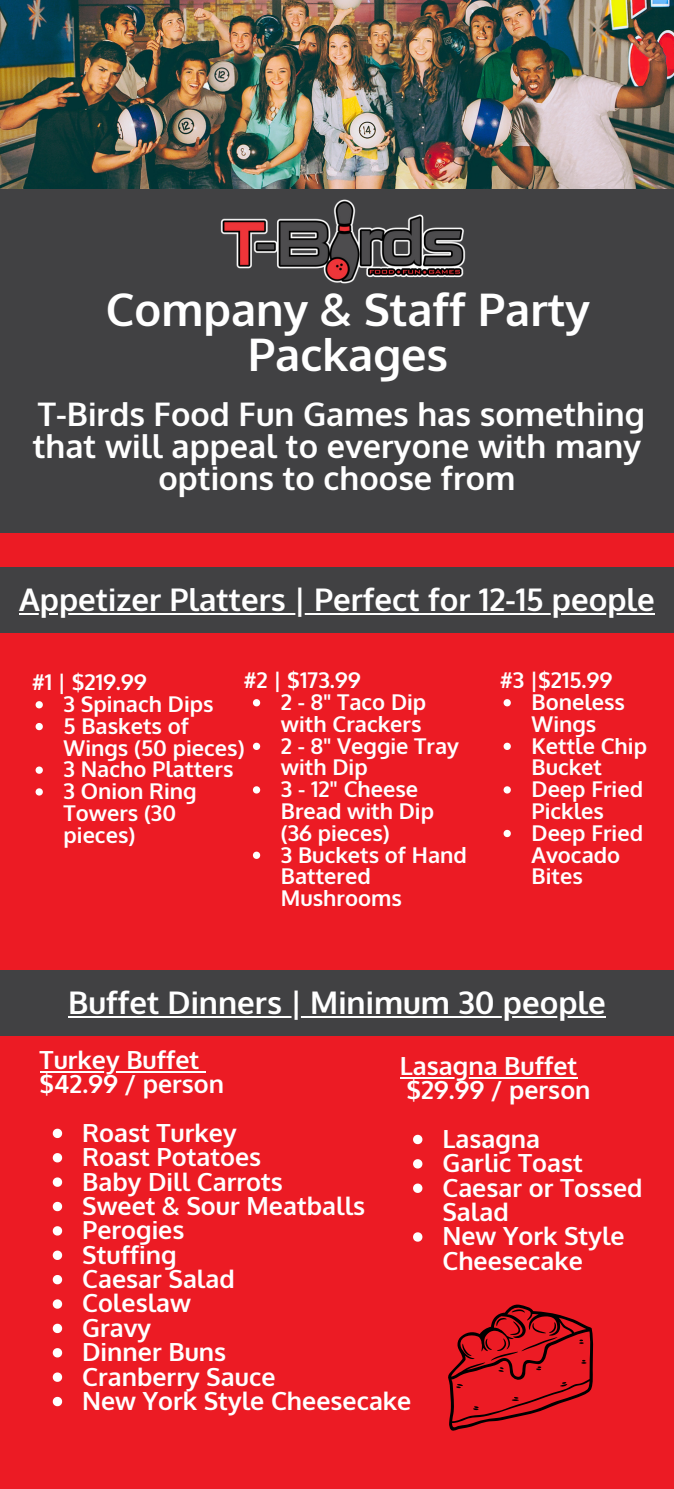
<style>
.page{position:relative;width:674px;height:1489px;background:#fff}
.page>*{position:absolute;margin:0;border:0;box-sizing:border-box;transform-origin:0 0}
.t1{font:700 45px/45px "Oxygen";color:#fff;text-align:center}
.t2{font:700 32.5px/32px "Oxygen";color:#fff;text-align:center}
.t3{font:700 31.25px "Oxygen";color:#fff}
.t4{font:700 25px/24.5px "Oxygen";color:#fff}
.t5{font:700 21.75px/21.8px "Oxygen";color:#fff}
</style>
<div class="page">
<img style="left:0;top:0;width:673px;height:190px">
<div style="left:0;top:190px;width:673px;height:350px;background:#414143"></div>
<div style="left:0;top:533px;width:673px;height:956px;background:#ec1b24"></div>
<img style="left:178px;top:176px;width:317px;height:108px">
<svg style="left:253px;top:699px;width:7px;height:7px"></svg>
<svg style="left:253px;top:743px;width:7px;height:7px"></svg>
<svg style="left:253px;top:786px;width:7px;height:7px"></svg>
<svg style="left:253px;top:852px;width:7px;height:7px"></svg>
<div style="left:0;top:567px;width:673px;height:66px;background:#414143"></div>
<div style="left:0;top:970px;width:673px;height:66px;background:#414143"></div>
<svg style="left:448px;top:1304px;width:145px;height:127px"></svg>
<svg style="left:36px;top:701px;width:7px;height:7px"></svg>
<svg style="left:36px;top:723px;width:7px;height:7px"></svg>
<svg style="left:36px;top:766px;width:7px;height:8px"></svg>
<svg style="left:36px;top:788px;width:7px;height:7px"></svg>
<svg style="left:53px;top:1129px;width:9px;height:9px"></svg>
<svg style="left:53px;top:1153px;width:9px;height:9px"></svg>
<svg style="left:53px;top:1177px;width:9px;height:10px"></svg>
<svg style="left:53px;top:1202px;width:9px;height:9px"></svg>
<svg style="left:53px;top:1226px;width:9px;height:9px"></svg>
<svg style="left:53px;top:1250px;width:9px;height:10px"></svg>
<svg style="left:53px;top:1275px;width:9px;height:9px"></svg>
<svg style="left:53px;top:1299px;width:9px;height:10px"></svg>
<svg style="left:53px;top:1324px;width:9px;height:9px"></svg>
<svg style="left:53px;top:1348px;width:9px;height:9px"></svg>
<svg style="left:53px;top:1372px;width:9px;height:10px"></svg>
<svg style="left:53px;top:1397px;width:9px;height:9px"></svg>
<hr style="left:40px;top:1070px;width:159px;height:2px;background:#fff">
<svg style="left:503px;top:699px;width:7px;height:7px"></svg>
<svg style="left:503px;top:743px;width:7px;height:7px"></svg>
<svg style="left:503px;top:786px;width:7px;height:7px"></svg>
<svg style="left:503px;top:830px;width:7px;height:7px"></svg>
<hr style="left:19px;top:613px;width:635px;height:2px;background:#fff">
<hr style="left:68px;top:1015px;width:537px;height:2px;background:#fff">
<svg style="left:413px;top:1135px;width:9px;height:9px"></svg>
<svg style="left:413px;top:1159px;width:9px;height:9px"></svg>
<svg style="left:413px;top:1183px;width:9px;height:10px"></svg>
<svg style="left:413px;top:1232px;width:9px;height:9px"></svg>
<hr style="left:399px;top:1076px;width:178px;height:2px;background:#fff">
<h1 class="t1" style="left:106px;top:285px;width:485px">Company &amp; Staff Party<br>Packages</h1>
<h2 class="t2" style="left:33px;top:397px;width:613px">T-Birds Food Fun Games has something that will appeal to everyone with many options to choose from</h2>
<h3 class="t3" style="left:19px;top:579px;width:636px">Appetizer Platters | Perfect for 12-15 people</h3>
<p class="t5" style="left:244px;top:669px;width:118px">#2 | $173.99</p>
<p class="t5" style="left:32px;top:671px;width:116px">#1 | $219.99</p>
<p class="t5" style="left:281px;top:690px;width:187px">2 - 8" Taco Dip with Crackers<br>2 - 8" Veggie Tray with Dip<br>3 - 12" Cheese<br>Bread with Dip (36 pieces)<br>3 Buckets of Hand<br>Battered<br>Mushrooms</p>
<p class="t5" style="left:63px;top:692px;width:182px">3 Spinach Dips<br>5 Baskets of<br>Wings (50 pieces)<br>3 Nacho Platters<br>3 Onion Ring<br>Towers (30 pieces)</p>
<p class="t5" style="left:500px;top:669px;width:114px">#3 |$215.99</p>
<p class="t5" style="left:531px;top:690px;width:117px">Boneless<br>Wings<br>Kettle Chip<br>Bucket<br>Deep Fried<br>Pickles<br>Deep Fried<br>Avocado<br>Bites</p>
<h3 class="t3" style="left:68px;top:982px;width:539px">Buffet Dinners | Minimum 30 people</h3>
<p class="t4" style="left:40px;top:1046px;width:186px">Turkey Buffet $42.99 / person</p>
<p class="t4" style="left:399px;top:1052px;width:192px">Lasagna Buffet $29.99 / person</p>
<p class="t4" style="left:82px;top:1119px;width:330px">Roast Turkey<br>Roast Potatoes<br>Baby Dill Carrots<br>Sweet &amp; Sour Meatballs<br>Perogies<br>Stuffing<br>Caesar Salad<br>Coleslaw<br>Gravy<br>Dinner Buns<br>Cranberry Sauce<br>New York Style Cheesecake</p>
<p class="t4" style="left:442px;top:1126px;width:201px">Lasagna<br>Garlic Toast<br>Caesar or Tossed<br>Salad<br>New York Style<br>Cheesecake</p>
</div>
